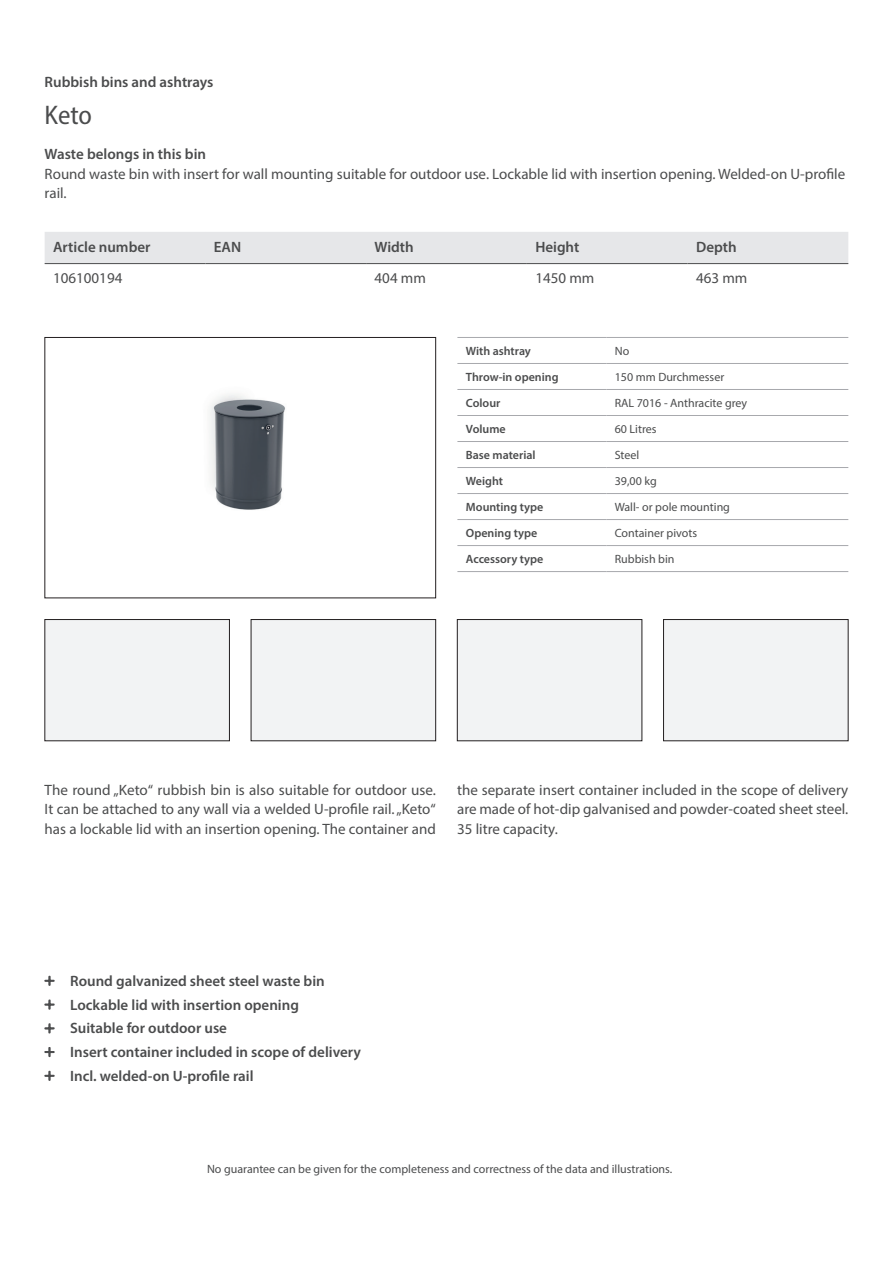
<style>
.page{position:relative;width:893px;height:1263px;background:#fff}
.page>*{position:absolute;margin:0;border:0;box-sizing:border-box;transform-origin:0 0}
.t1{font:semi-condensed 27px "Myriad Pro";color:#4b4c4d}
.t2{font:15px/19.5px "Myriad Pro";color:#4b4c4d;text-align:justify}
.t3{font:600 15px/23.7px "Myriad Pro";color:#4b4c4d}
.t4{font:12px "Myriad Pro";color:#4b4c4d}
.t5{font:600 12px "Myriad Pro";color:#4b4c4d}
</style>
<div class="page">
<img style="left:210px;top:394px;width:75px;height:116px">
<div style="left:45px;top:337px;width:391px;height:261px;border:1px solid #231f20"></div>
<div style="left:45px;top:619px;width:184px;height:122px;background:#f2f3f4"></div>
<div style="left:45px;top:619px;width:185px;height:122px;border:1px solid #231f20"></div>
<div style="left:251px;top:619px;width:185px;height:122px;background:#f2f3f4"></div>
<div style="left:251px;top:619px;width:185px;height:122px;border:1px solid #231f20"></div>
<div style="left:663px;top:619px;width:185px;height:122px;background:#f2f3f4"></div>
<div style="left:663px;top:619px;width:185px;height:122px;border:1px solid #231f20"></div>
<div style="left:457px;top:619px;width:185px;height:122px;background:#f2f3f4"></div>
<div style="left:457px;top:619px;width:185px;height:122px;border:1px solid #231f20"></div>
<div style="left:45px;top:232px;width:803px;height:31px;background:#e6e7e9"></div>
<hr style="left:45px;top:263px;width:160px;height:1px;background:#4b4c4d">
<hr style="left:205px;top:263px;width:161px;height:1px;background:#4b4c4d">
<hr style="left:366px;top:263px;width:161px;height:1px;background:#4b4c4d">
<hr style="left:527px;top:263px;width:161px;height:1px;background:#4b4c4d">
<hr style="left:688px;top:263px;width:160px;height:1px;background:#4b4c4d">
<hr style="left:457px;top:337px;width:149px;height:1px;background:#a8a9ad">
<hr style="left:606px;top:337px;width:242px;height:1px;background:#a8a9ad">
<hr style="left:457px;top:363px;width:149px;height:1px;background:#a8a9ad">
<hr style="left:606px;top:363px;width:242px;height:1px;background:#a8a9ad">
<hr style="left:457px;top:389px;width:149px;height:1px;background:#a8a9ad">
<hr style="left:606px;top:389px;width:242px;height:1px;background:#a8a9ad">
<hr style="left:457px;top:415px;width:149px;height:1px;background:#a8a9ad">
<hr style="left:606px;top:415px;width:242px;height:1px;background:#a8a9ad">
<hr style="left:457px;top:441px;width:149px;height:1px;background:#a8a9ad">
<hr style="left:606px;top:441px;width:242px;height:1px;background:#a8a9ad">
<hr style="left:457px;top:467px;width:149px;height:1px;background:#a8a9ad">
<hr style="left:606px;top:467px;width:242px;height:1px;background:#a8a9ad">
<hr style="left:457px;top:493px;width:149px;height:1px;background:#a8a9ad">
<hr style="left:606px;top:493px;width:242px;height:1px;background:#a8a9ad">
<hr style="left:457px;top:519px;width:149px;height:1px;background:#a8a9ad">
<hr style="left:606px;top:519px;width:242px;height:1px;background:#a8a9ad">
<hr style="left:457px;top:545px;width:149px;height:1px;background:#a8a9ad">
<hr style="left:606px;top:545px;width:242px;height:1px;background:#a8a9ad">
<hr style="left:457px;top:571px;width:149px;height:1px;background:#a8a9ad">
<hr style="left:606px;top:571px;width:242px;height:1px;background:#a8a9ad">
<p class="t3" style="left:45px;top:70px;width:170px">Rubbish bins and ashtrays</p>
<h1 class="t1" style="left:45px;top:99px;width:49px">Keto</h1>
<p class="t3" style="left:45px;top:142px;width:163px">Waste belongs in this bin</p>
<p class="t2" style="left:45px;top:164px;width:802px">Round waste bin with insert for wall mounting suitable for outdoor use. Lockable lid with insertion opening. Welded-on U-profile rail.</p>
<p class="t3" style="left:53px;top:234px;width:99px">Article number</p>
<p class="t3" style="left:214px;top:234px;width:29px">EAN</p>
<p class="t3" style="left:375px;top:234px;width:41px">Width</p>
<p class="t3" style="left:535px;top:234px;width:46px">Height</p>
<p class="t3" style="left:696px;top:234px;width:42px">Depth</p>
<p class="t2" style="left:53px;top:268px;width:71px">106100194</p>
<p class="t2" style="left:375px;top:268px;width:53px">404 mm</p>
<p class="t2" style="left:535px;top:268px;width:60px">1450 mm</p>
<p class="t2" style="left:696px;top:268px;width:53px">463 mm</p>
<p class="t5" style="left:466px;top:343px;width:67px">With ashtray</p>
<p class="t4" style="left:615px;top:344px;width:16px">No</p>
<p class="t5" style="left:466px;top:369px;width:94px">Throw-in opening</p>
<p class="t4" style="left:615px;top:370px;width:111px">150 mm Durchmesser</p>
<p class="t5" style="left:466px;top:395px;width:36px">Colour</p>
<p class="t4" style="left:615px;top:396px;width:134px">RAL 7016 - Anthracite grey</p>
<p class="t5" style="left:466px;top:421px;width:41px">Volume</p>
<p class="t4" style="left:615px;top:422px;width:43px">60 Litres</p>
<p class="t5" style="left:466px;top:447px;width:71px">Base material</p>
<p class="t4" style="left:615px;top:448px;width:26px">Steel</p>
<p class="t5" style="left:466px;top:473px;width:39px">Weight</p>
<p class="t4" style="left:615px;top:474px;width:43px">39,00 kg</p>
<p class="t5" style="left:466px;top:499px;width:79px">Mounting type</p>
<p class="t4" style="left:615px;top:500px;width:117px">Wall- or pole mounting</p>
<p class="t5" style="left:466px;top:525px;width:73px">Opening type</p>
<p class="t4" style="left:615px;top:526px;width:84px">Container pivots</p>
<p class="t5" style="left:466px;top:551px;width:79px">Accessory type</p>
<p class="t4" style="left:615px;top:552px;width:61px">Rubbish bin</p>
<p class="t2" style="left:45px;top:780px;width:393px">The round „Keto“ rubbish bin is also suitable for outdoor use.<br>It can be attached to any wall via a welded U-profile rail. „Keto“ has a lockable lid with an insertion opening. The container and</p>
<p class="t2" style="left:457px;top:780px;width:393px">the separate insert container included in the scope of delivery are made of hot-dip galvanised and powder-coated sheet steel.<br>35 litre capacity.</p>
<p class="t3" style="left:70px;top:968px;width:292px">Round galvanized sheet steel waste bin Lockable lid with insertion opening<br>Suitable for outdoor use<br>Insert container included in scope of delivery Incl. welded-on U-profile rail</p>
<p class="t4" style="left:207px;top:1161px;width:467px">No guarantee can be given for the completeness and correctness of the data and illustrations.</p>
</div>
